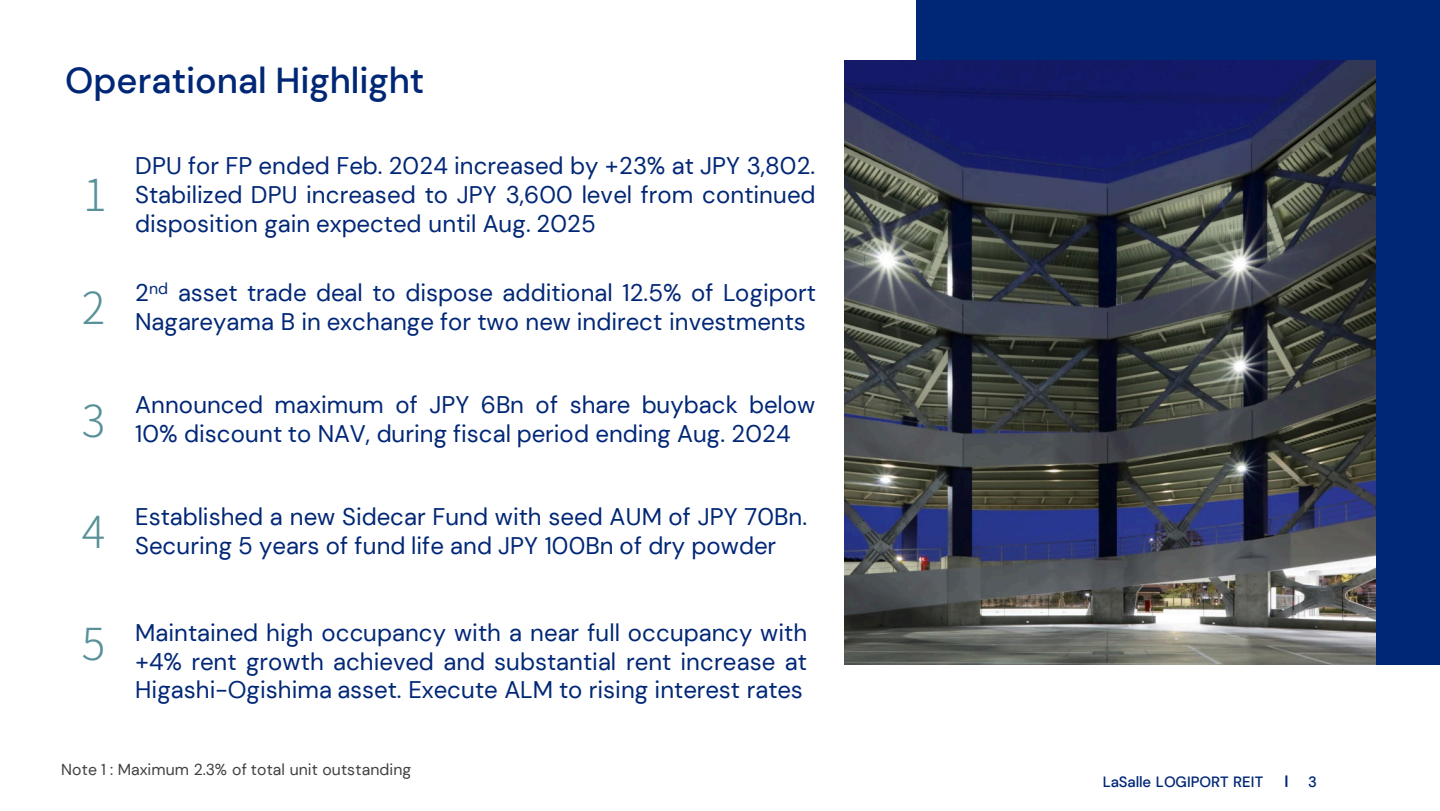
<style>
.page{position:relative;width:1440px;height:811px;background:#fff}
.page>*{position:absolute;margin:0;border:0;box-sizing:border-box;transform-origin:0 0}
.t1{font:300 44.2px "Noto Sans JP";color:#589199}
.t2{font:500 36px "DM Sans";color:#002776}
.t3{font:24px/28.8px "DM Sans";color:#002776;text-align:justify}
.t4{font:15.8px "DM Sans";letter-spacing:.005em;color:#404040}
.t5{font:500 14.8px "DM Sans";color:#002776}
</style>
<div class="page">
<svg style="left:1285px;top:775px;width:2px;height:11px"></svg>
<div style="left:916px;top:0;width:524px;height:730px;background:#002776"></div>
<div style="left:870px;top:664px;width:570px;height:91px;background:#fff"></div>
<img style="left:844px;top:60px;width:531px;height:604px">
<h2 class="t2" style="left:65px;top:58px;width:361px">Operational Highlight</h2>
<p class="t1" style="left:83px;top:170px;width:25px">1</p>
<p class="t1" style="left:82px;top:282px;width:25px">2</p>
<p class="t1" style="left:82px;top:395px;width:25px">3</p>
<p class="t1" style="left:82px;top:506px;width:25px">4</p>
<p class="t1" style="left:82px;top:618px;width:25px">5</p>
<p class="t3" style="left:135px;top:151px;width:682px">DPU for FP ended Feb. 2024 increased by +23% at JPY 3,802.<br>Stabilized DPU increased to JPY 3,600 level from continued disposition gain expected until Aug. 2025</p>
<p class="t3" style="left:135px;top:278px;width:682px">2<sup>nd</sup> asset trade deal to dispose additional 12.5% of Logiport</p>
<p class="t3" style="left:135px;top:307px;width:672px">Nagareyama B in exchange for two new indirect investments</p>
<p class="t3" style="left:135px;top:390px;width:682px">Announced maximum of JPY 6Bn of share buyback below</p>
<p class="t3" style="left:135px;top:419px;width:657px">10% discount to NAV, during fiscal period ending Aug. 2024</p>
<p class="t3" style="left:135px;top:502px;width:673px">Established a new Sidecar Fund with seed AUM of JPY 70Bn.</p>
<p class="t3" style="left:135px;top:531px;width:642px">Securing 5 years of fund life and JPY 100Bn of dry powder</p>
<p class="t3" style="left:135px;top:617px;width:673px">Maintained high occupancy with a near full occupancy with +4% rent growth achieved and substantial rent increase at Higashi-Ogishima asset. Execute ALM to rising interest rates</p>
<p class="t4" style="left:61px;top:759px;width:352px">Note 1 : Maximum 2.3% of total unit outstanding</p>
<p class="t5" style="left:1103px;top:772px;width:162px">LaSalle LOGIPORT REIT</p>
<p class="t5" style="left:1308px;top:772px;width:10px">3</p>
</div>
